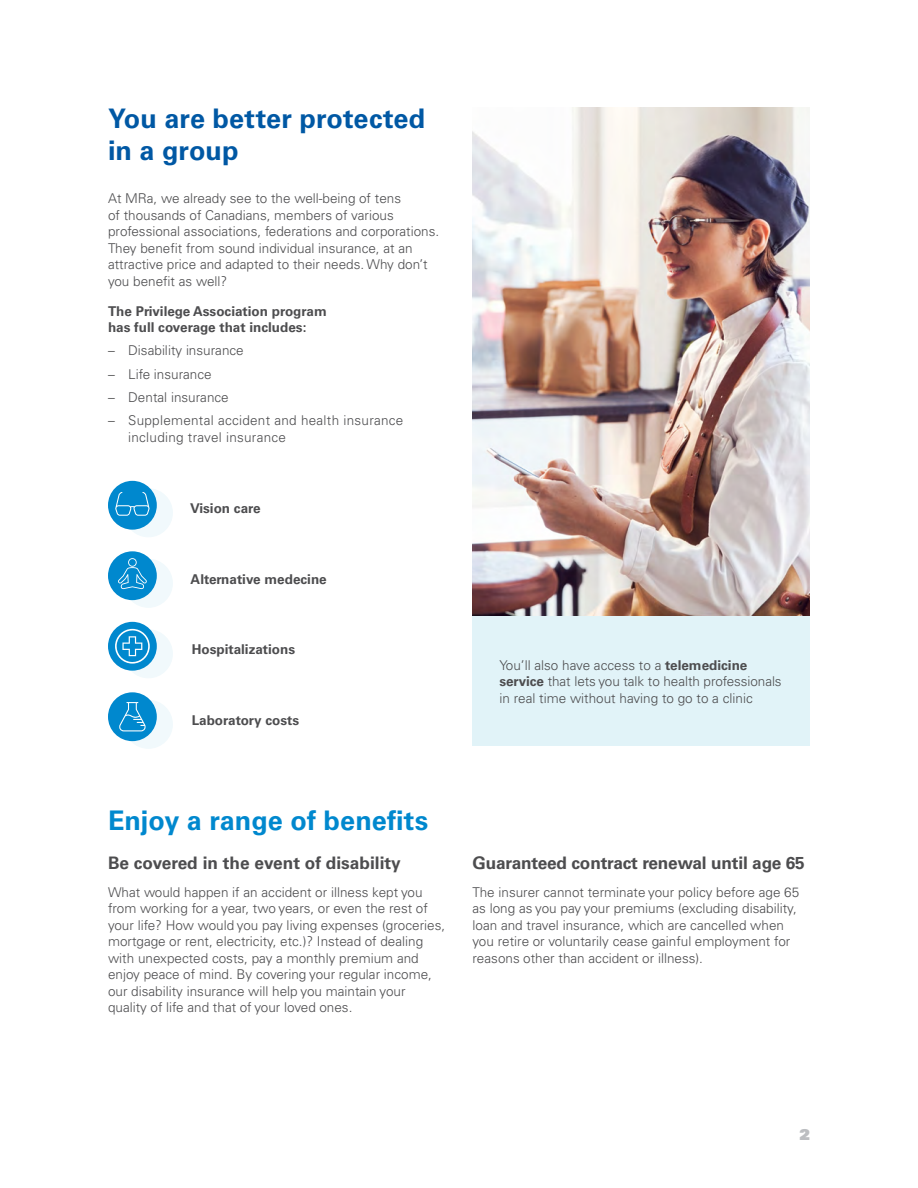
<style>
.page{position:relative;width:918px;height:1188px;background:#fff}
.page>*{position:absolute;margin:0;border:0;box-sizing:border-box;transform-origin:0 0}
.t1{font:700 27px/32.4px "Univers LT Pro 65";letter-spacing:.005em;color:#0058a4}
.t2{font:700 27px "Univers LT Pro 65";color:#0088ce}
.t3{font:700 17.25px "Univers LT Pro 65";letter-spacing:-.01em;color:#4d4d4f}
.t4{font:15px "Univers LT Pro 85 X Black";color:#bcbec1}
.t5{font:300 13.5px/16.5px "Univers LT Pro 45";color:#4d4d4f}
.t6{font:700 13.5px/16.5px "Univers LT Pro 65";color:#4d4d4f}
.t7{font:300 13.5px/16.5px "Univers LT Pro 45";letter-spacing:.02em;color:#4d4d4f}
.s1{font-family:"Univers LT Pro 65";font-weight:700}
</style>
<div class="page">
<img style="left:472px;top:107px;width:338px;height:510px">
<div style="left:472px;top:617px;width:338px;height:129px;background:#e1f3f8"></div>
<div style="left:124px;top:489px;width:48px;height:48px;background:#f1f9fc;border-radius:50%"></div>
<div style="left:124px;top:488px;width:49px;height:49px;border:1px solid #c7e9f3;border-radius:50%"></div>
<div style="left:108px;top:481px;width:49px;height:49px;background:#0088ce;border-radius:50%"></div>
<svg style="left:115px;top:492px;width:35px;height:24px"></svg>
<div style="left:124px;top:559px;width:48px;height:48px;background:#f1f9fc;border-radius:50%"></div>
<div style="left:124px;top:559px;width:49px;height:49px;border:1px solid #c7e9f3;border-radius:50%"></div>
<div style="left:108px;top:551px;width:49px;height:49px;background:#0088ce;border-radius:50%"></div>
<svg style="left:118px;top:558px;width:29px;height:31px"></svg>
<div style="left:124px;top:630px;width:48px;height:48px;background:#f1f9fc;border-radius:50%"></div>
<div style="left:124px;top:629px;width:49px;height:49px;border:1px solid #c7e9f3;border-radius:50%"></div>
<div style="left:108px;top:622px;width:49px;height:49px;background:#0088ce;border-radius:50%"></div>
<svg style="left:115px;top:629px;width:35px;height:35px"></svg>
<div style="left:124px;top:700px;width:48px;height:48px;background:#f1f9fc;border-radius:50%"></div>
<div style="left:124px;top:700px;width:49px;height:49px;border:1px solid #c7e9f3;border-radius:50%"></div>
<div style="left:108px;top:692px;width:49px;height:49px;background:#0088ce;border-radius:50%"></div>
<svg style="left:119px;top:702px;width:27px;height:29px"></svg>
<h2 class="t1" style="left:108px;top:100px;width:319px">You are better protected in a group</h2>
<p class="t5" style="left:108px;top:190px;width:333px">At MRa, we already see to the well-being of tens<br>of thousands of Canadians, members of various professional associations, federations and corporations.<br>They benefit from sound individual insurance, at an attractive price and adapted to their needs. Why don’t you benefit as well?</p>
<p class="t6" style="left:108px;top:302px;width:220px">The Privilege Association program has full coverage that includes:</p>
<p class="t5" style="left:108px;top:342px;width:137px">– Disability insurance</p>
<p class="t5" style="left:108px;top:365px;width:105px">– Life insurance</p>
<p class="t5" style="left:108px;top:389px;width:122px">– Dental insurance</p>
<p class="t7" style="left:128px;top:412px;width:277px;text-indent:-20px">– Supplemental accident and health insurance including travel insurance</p>
<p class="t6" style="left:190px;top:500px;width:72px">Vision care</p>
<p class="t6" style="left:191px;top:570px;width:138px">Alternative medecine</p>
<p class="t6" style="left:192px;top:641px;width:105px">Hospitalizations</p>
<p class="t6" style="left:192px;top:711px;width:109px">Laboratory costs</p>
<p class="t5" style="left:500px;top:656px;width:284px">You’ll also have access to a <span class="s1">telemedicine service</span> that lets you talk to health professionals in real time without having to go to a clinic</p>
<h2 class="t2" style="left:108px;top:801px;width:322px">Enjoy a range of benefits</h2>
<h3 class="t3" style="left:108px;top:851px;width:294px">Be covered in the event of disability</h3>
<p class="t5" style="left:108px;top:883px;width:339px">What would happen if an accident or illness kept you from working for a year, two years, or even the rest of your life? How would you pay living expenses (groceries, mortgage or rent, electricity, etc.)? Instead of dealing with unexpected costs, pay a monthly premium and enjoy peace of mind. By covering your regular income, our disability insurance will help you maintain your quality of life and that of your loved ones.</p>
<h3 class="t3" style="left:472px;top:851px;width:334px">Guaranteed contract renewal until age 65</h3>
<p class="t5" style="left:472px;top:883px;width:328px">The insurer cannot terminate your policy before age 65 as long as you pay your premiums (excluding disability, loan and travel insurance, which are cancelled when you retire or voluntarily cease gainful employment for reasons other than accident or illness).</p>
<p class="t4" style="left:799px;top:1125px;width:12px">2</p>
</div>
